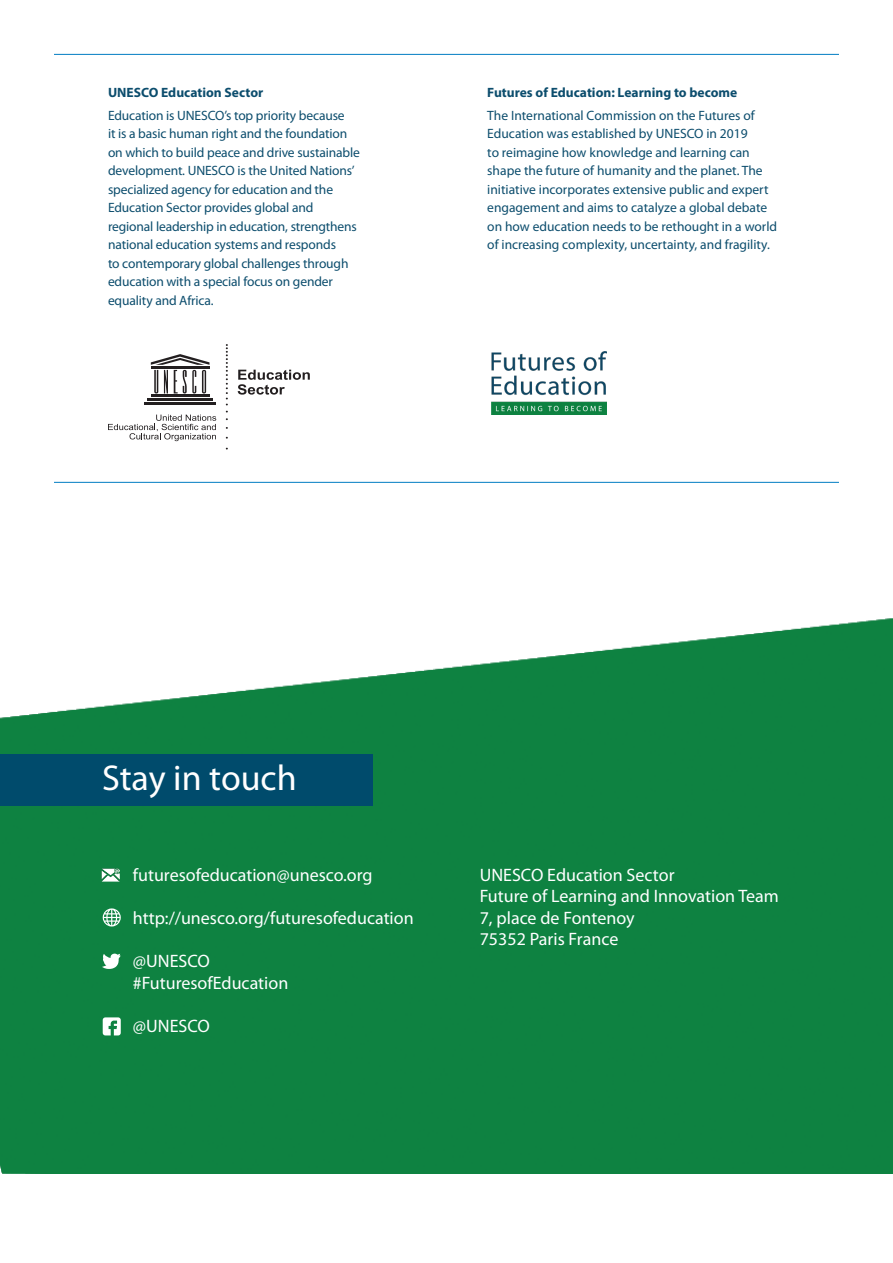
<style>
.page{position:relative;width:893px;height:1263px;background:#fff}
.page>*{position:absolute;margin:0;border:0;box-sizing:border-box;transform-origin:0 0}
.t1{font:36px "Myriad Pro";color:#fff}
.t2{font:18px "Myriad Pro";color:#fff}
.BodyBold1{font:13.5px/18.5px "Myriad Pro";letter-spacing:-.01em;color:#0c4d6d}
.BodyBold1-2{font:700 13.5px "Myriad Pro";color:#0c4d6d}
</style>
<div class="page">
<img style="left:0;top:374px;width:893px;height:799px">
<hr style="left:54px;top:482px;width:785px;height:1px;background:#007cc2">
<svg style="left:226px;top:344px;width:2px;height:61px"></svg>
<hr style="left:151px;top:395px;width:58px;height:2px;background:#231f20">
<hr style="left:147px;top:399px;width:66px;height:2px;background:#231f20">
<hr style="left:144px;top:402px;width:72px;height:3px;background:#231f20">
<svg style="left:151px;top:354px;width:58px;height:39px"></svg>
<svg style="left:238px;top:370px;width:72px;height:25px"></svg>
<svg style="left:108px;top:415px;width:108px;height:26px"></svg>
<img style="left:492px;top:352px;width:114px;height:62px">
<hr style="left:54px;top:54px;width:785px;height:1px;background:#007cc2">
<div style="left:0;top:754px;width:372px;height:52px;background:#004b6c"></div>
<svg style="left:103px;top:908px;width:18px;height:18px"></svg>
<svg style="left:103px;top:1017px;width:18px;height:18px"></svg>
<svg style="left:102px;top:953px;width:19px;height:16px"></svg>
<img style="left:102px;top:868px;width:18px;height:14px">
<p class="BodyBold1-2" style="left:108px;top:84px;width:157px">UNESCO Education Sector</p>
<p class="BodyBold1" style="left:108px;top:106px;width:253px">Education is UNESCO’s top priority because<br>it is a basic human right and the foundation on which to build peace and drive sustainable development. UNESCO is the United Nations’ specialized agency for education and the Education Sector provides global and regional leadership in education, strengthens national education systems and responds<br>to contemporary global challenges through education with a special focus on gender equality and Africa.</p>
<p class="BodyBold1-2" style="left:487px;top:84px;width:251px">Futures of Education: Learning to become</p>
<p class="BodyBold1" style="left:487px;top:106px;width:291px">The International Commission on the Futures of Education was established by UNESCO in 2019<br>to reimagine how knowledge and learning can shape the future of humanity and the planet. The initiative incorporates extensive public and expert engagement and aims to catalyze a global debate on how education needs to be rethought in a world of increasing complexity, uncertainty, and fragility.</p>
<p class="t1" style="left:102px;top:755px;width:196px">Stay in touch</p>
<p class="t2" style="left:133px;top:863px;width:241px">futuresofeducation@unesco.org</p>
<p class="t2" style="left:133px;top:907px;width:282px">http://unesco.org/futuresofeducation</p>
<p class="t2" style="left:133px;top:950px;width:78px">@UNESCO</p>
<p class="t2" style="left:133px;top:971px;width:157px">#FuturesofEducation</p>
<p class="t2" style="left:133px;top:1015px;width:78px">@UNESCO</p>
<p class="t2" style="left:480px;top:863px;width:196px">UNESCO Education Sector</p>
<p class="t2" style="left:480px;top:885px;width:300px">Future of Learning and Innovation Team</p>
<p class="t2" style="left:480px;top:907px;width:156px">7, place de Fontenoy</p>
<p class="t2" style="left:480px;top:928px;width:140px">75352 Paris France</p>
</div>
